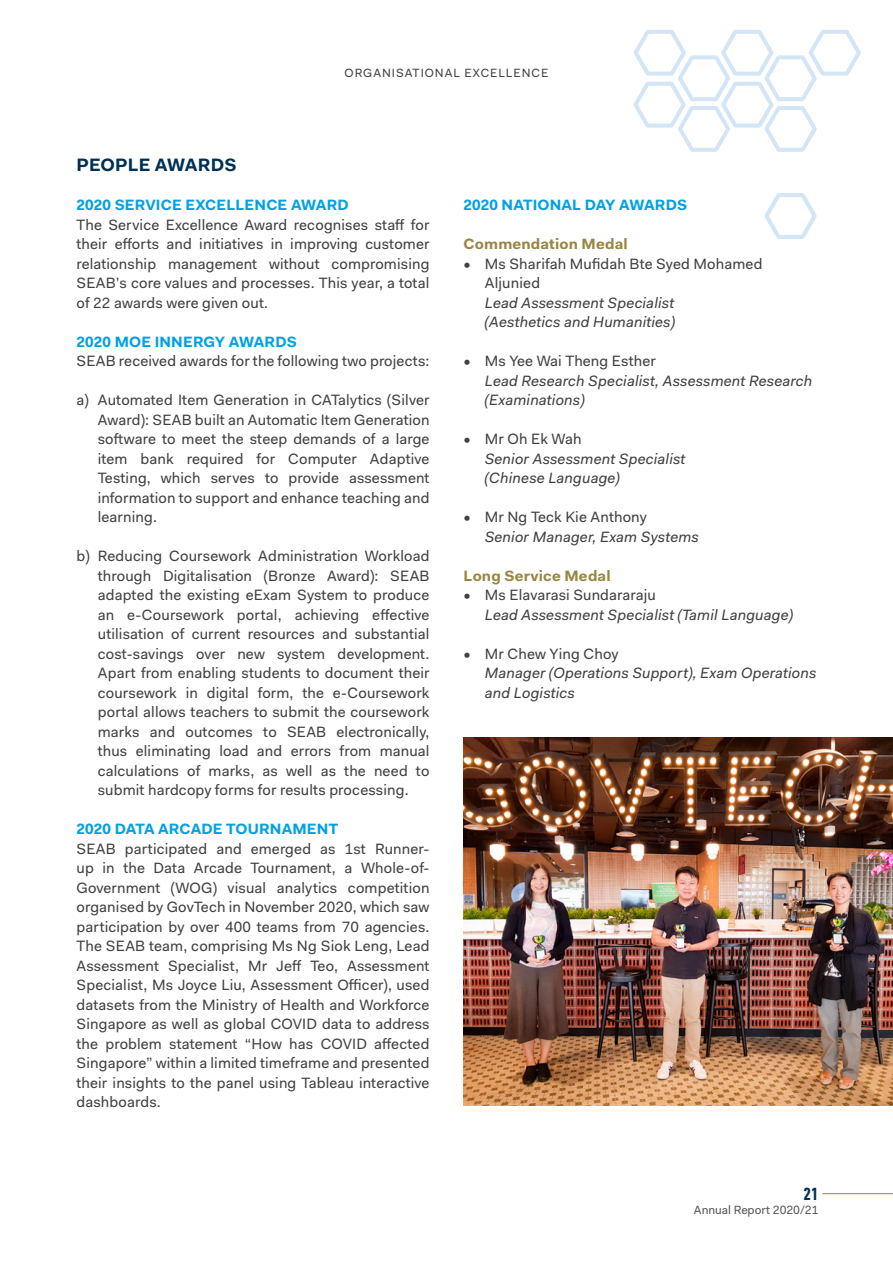
<style>
.page{position:relative;width:893px;height:1263px;background:#fff}
.page>*{position:absolute;margin:0;border:0;box-sizing:border-box;transform-origin:0 0}
.t1{font:700 18px "Fakt Pro";letter-spacing:.01em;color:#003053}
.t2{font:700 condensed 18px "DIN Next LT Pro";color:#003053}
.t3{font:15px/19.5px "Fakt Pro Normal 2";letter-spacing:.01em;color:#414042;text-align:justify}
.t4{font:italic 15px/19.5px "Fakt Pro";letter-spacing:.01em;color:#414042}
.t5{font:700 15px "Fakt Pro";letter-spacing:.01em;color:#00a1e4}
.t6{font:700 15px "Fakt Pro";letter-spacing:.01em;color:#998543}
.t7{font:12px "Fakt Pro Normal 2";letter-spacing:.08em;color:#414042}
.t8{font:12px "Fakt Pro Normal 2";color:#565659}
</style>
<div class="page">
<svg style="left:765px;top:193px;width:52px;height:46px"></svg>
<svg style="left:634px;top:30px;width:227px;height:122px"></svg>
<img style="left:463px;top:738px;width:430px;height:368px">
<hr style="left:822px;top:1193px;width:71px;height:1px;background:#998543">
<p class="t7" style="left:345px;top:64px;width:205px">ORGANISATIONAL EXCELLENCE</p>
<p class="t1" style="left:77px;top:153px;width:161px">PEOPLE AWARDS</p>
<p class="t5" style="left:77px;top:195px;width:274px">2020 SERVICE EXCELLENCE AWARD</p>
<p class="t3" style="left:77px;top:215px;width:354px">The Service Excellence Award recognises staff for their efforts and initiatives in improving customer relationship management without compromising SEAB’s core values and processes. This year, a total of 22 awards were given out.</p>
<p class="t5" style="left:77px;top:331px;width:222px">2020 MOE INNERGY AWARDS</p>
<p class="t3" style="left:77px;top:351px;width:354px">SEAB received awards for the following two projects:</p>
<p class="t3" style="left:98px;top:390px;width:333px;text-indent:-21px">a) Automated Item Generation in CATalytics (Silver Award): SEAB built an Automatic Item Generation software to meet the steep demands of a large item bank required for Computer Adaptive Testing, which serves to provide assessment information to support and enhance teaching and learning.</p>
<p class="t3" style="left:98px;top:546px;width:333px;text-indent:-21px">b) Reducing Coursework Administration Workload through Digitalisation (Bronze Award): SEAB adapted the existing eExam System to produce an e-Coursework portal, achieving effective utilisation of current resources and substantial cost-savings over new system development.<br>Apart from enabling students to document their coursework in digital form, the e-Coursework portal allows teachers to submit the coursework marks and outcomes to SEAB electronically, thus eliminating load and errors from manual calculations of marks, as well as the need to submit hardcopy forms for results processing.</p>
<p class="t5" style="left:77px;top:819px;width:263px">2020 DATA ARCADE TOURNAMENT</p>
<p class="t3" style="left:77px;top:839px;width:354px">SEAB participated and emerged as 1st Runner&shy;up in the Data Arcade Tournament, a Whole-of-Government (WOG) visual analytics competition organised by GovTech in November 2020, which saw participation by over 400 teams from 70 agencies.<br>The SEAB team, comprising Ms Ng Siok Leng, Lead Assessment Specialist, Mr Jeff Teo, Assessment Specialist, Ms Joyce Liu, Assessment Officer), used datasets from the Ministry of Health and Workforce Singapore as well as global COVID data to address the problem statement “How has COVID affected Singapore” within a limited timeframe and presented their insights to the panel using Tableau interactive dashboards.</p>
<p class="t5" style="left:463px;top:195px;width:225px">2020 NATIONAL DAY AWARDS</p>
<p class="t6" style="left:463px;top:234px;width:166px">Commendation Medal</p>
<p class="t3" style="left:485px;top:254px;width:279px;text-indent:-21px">• Ms Sharifah Mufidah Bte Syed Mohamed<br>Aljunied</p>
<p class="t4" style="left:485px;top:293px;width:192px">Lead Assessment Specialist (Aesthetics and Humanities)</p>
<p class="t3" style="left:463px;top:351px;width:194px">• Ms Yee Wai Theng Esther</p>
<p class="t4" style="left:485px;top:371px;width:329px">Lead Research Specialist, Assessment Research (Examinations)</p>
<p class="t3" style="left:463px;top:429px;width:120px">• Mr Oh Ek Wah</p>
<p class="t4" style="left:485px;top:449px;width:202px">Senior Assessment Specialist (Chinese Language)</p>
<p class="t3" style="left:463px;top:507px;width:185px">• Mr Ng Teck Kie Anthony</p>
<p class="t4" style="left:485px;top:527px;width:216px">Senior Manager, Exam Systems</p>
<p class="t6" style="left:463px;top:565px;width:149px">Long Service Medal</p>
<p class="t3" style="left:463px;top:585px;width:194px">• Ms Elavarasi Sundararaju</p>
<p class="t4" style="left:485px;top:605px;width:310px">Lead Assessment Specialist (Tamil Language)</p>
<p class="t3" style="left:463px;top:644px;width:157px">• Mr Chew Ying Choy</p>
<p class="t4" style="left:485px;top:663px;width:333px">Manager (Operations Support), Exam Operations and Logistics</p>
<p class="t2" style="left:804px;top:1183px;width:16px">21</p>
<p class="t8" style="left:694px;top:1202px;width:126px">Annual Report 2020/21</p>
</div>
